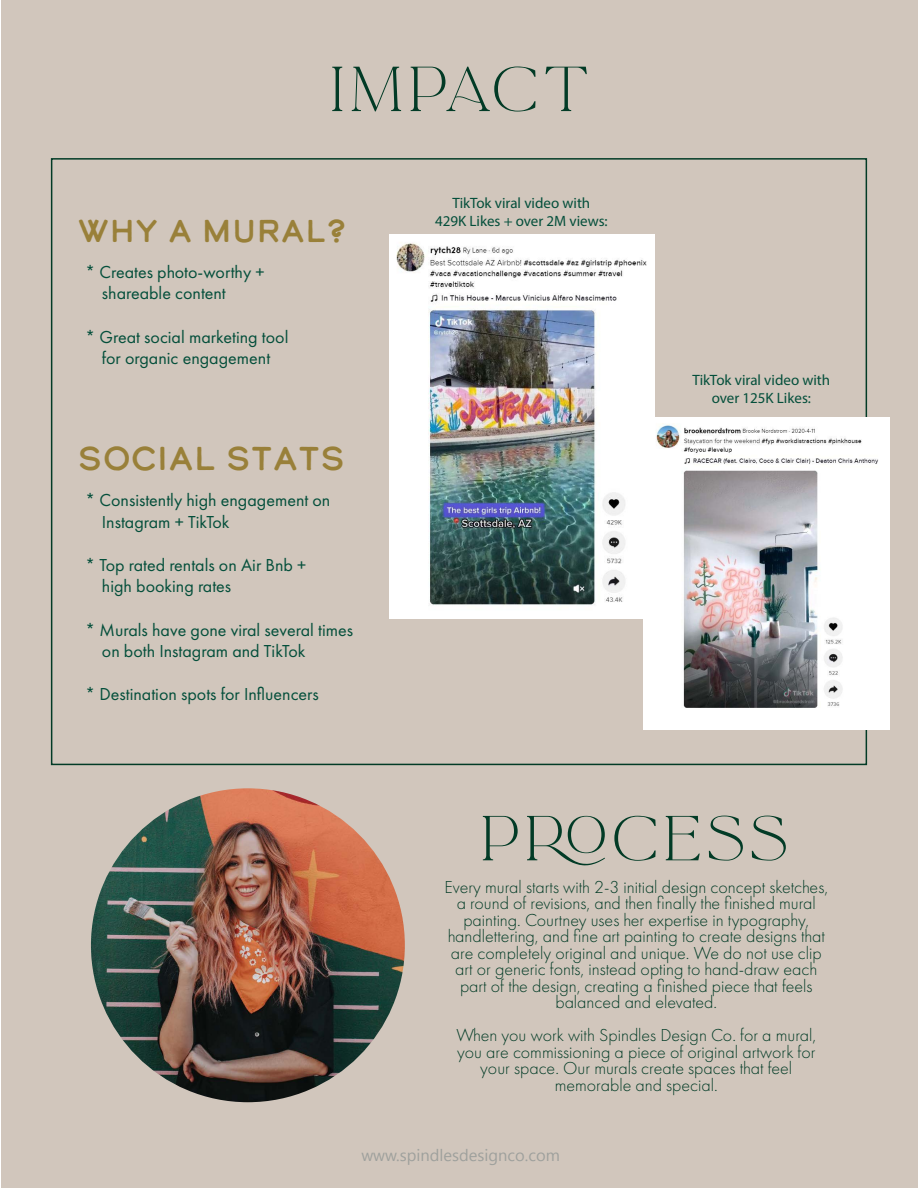
<style>
.page{position:relative;width:918px;height:1188px;background:#fff}
.page>*{position:absolute;margin:0;border:0;box-sizing:border-box;transform-origin:0 0}
.t1{font:55.5px "La Luxes Serif";letter-spacing:.08em;color:#023b26}
.t2{font:33px "Calder Dark";color:#998039}
.t3{font:31.5px "Calder Dark";color:#998039}
.t4{font:300 18px/16.5px "Futura PT";color:#023b26;text-align:center}
.t5{font:18px/21.6px "Futura PT";color:#044f3b}
.t6{font:16.5px "Segoe UI Historic";color:rgb(128 138 138/.63)}
.t7{font:15px/18px "Myriad Pro";color:#044f3b;text-align:center}
</style>
<div class="page">
<div style="left:1px;top:1px;width:917px;height:1187px;background:#d1c6bc"></div>
<img style="left:91px;top:788px;width:314px;height:314px;border-radius:157px">
<img style="left:389px;top:235px;width:266px;height:383px">
<img style="left:644px;top:417px;width:245px;height:312px">
<h1 class="t1" style="left:329px;top:52px;width:261px">impact</h1>
<h3 class="t3" style="left:78px;top:209px;width:271px">WHY A MURAL?</h3>
<p class="t5" style="left:102px;top:261px;width:164px;text-indent:-17px">* Creates photo-worthy + shareable content</p>
<p class="t5" style="left:85px;top:326px;width:205px;text-align:center">* Great social marketing tool for organic engagement</p>
<h2 class="t2" style="left:78px;top:436px;width:269px">SOCIAL STATS</h2>
<p class="t5" style="left:102px;top:489px;width:230px;text-indent:-17px">* Consistently high engagement on<br>Instagram + TikTok</p>
<p class="t5" style="left:102px;top:554px;width:206px;text-indent:-17px">* Top rated rentals on Air Bnb + high booking rates</p>
<p class="t5" style="left:102px;top:619px;width:253px;text-indent:-17px">* Murals have gone viral several times on both Instagram and TikTok</p>
<p class="t5" style="left:85px;top:683px;width:235px">* Destination spots for Influencers</p>
<p class="t7" style="left:435px;top:193px;width:174px">TikTok viral video with<br>429K Likes + over 2M views:</p>
<p class="t7" style="left:692px;top:371px;width:139px">TikTok viral video with over 125K Likes:</p>
<h1 class="t1" style="left:480px;top:801px;width:310px">pROcess</h1>
<p class="t4" style="left:445px;top:879px;width:385px">Every mural starts with 2-3 initial design concept sketches, a round of revisions, and then finally the finished mural painting. Courtney uses her expertise in typography, handlettering, and fine art painting to create designs that are completely original and unique. We do not use clip art or generic fonts, instead opting to hand-draw each part of the design, creating a finished piece that feels balanced and elevated.</p>
<p class="t4" style="left:456px;top:1027px;width:361px">When you work with Spindles Design Co. for a mural, you are commissioning a piece of original artwork for your space. Our murals create spaces that feel memorable and special.</p>
<p class="t6" style="left:361px;top:1145px;width:200px">www.spindlesdesignco.com</p>
</div>
